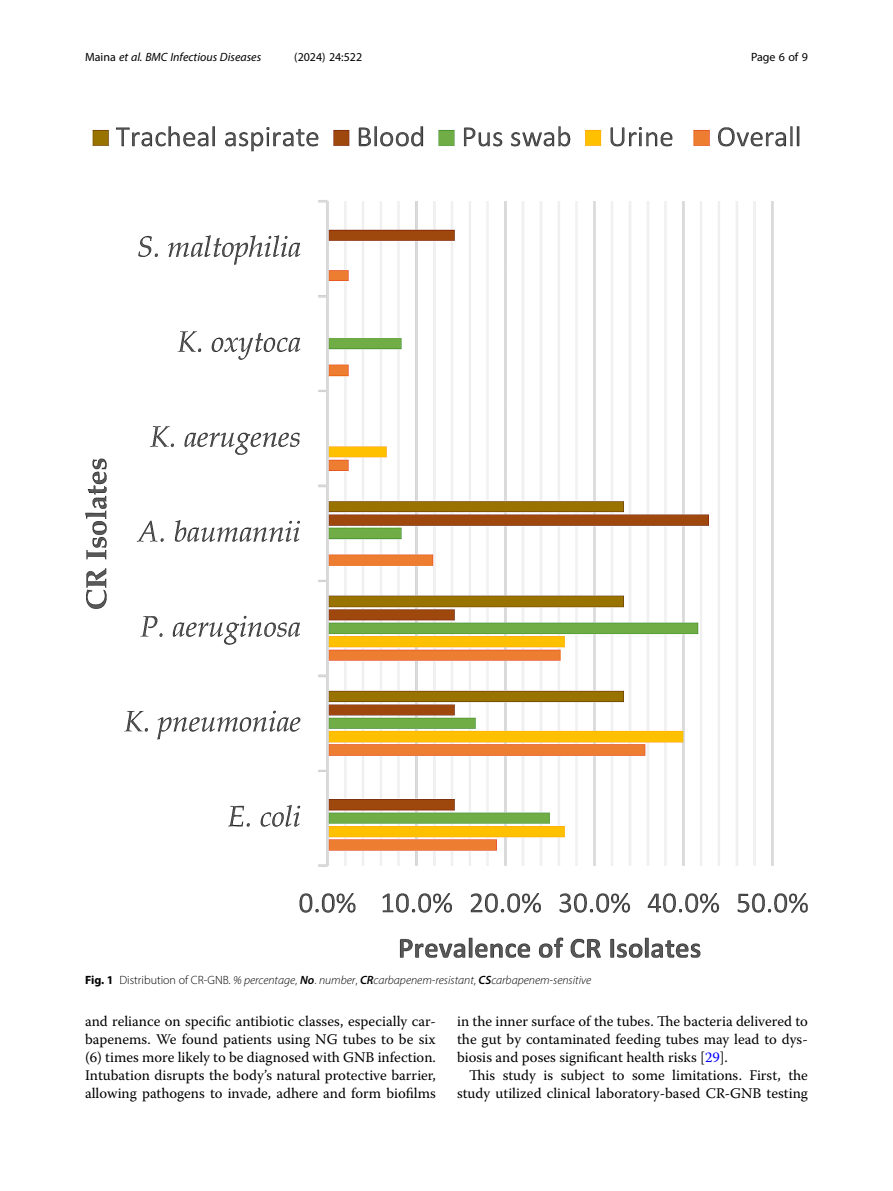
<style>
.page{position:relative;width:893px;height:1191px;background:#fff}
.page>*{position:absolute;margin:0;border:0;box-sizing:border-box;transform-origin:0 0}
.Body_Text_Indent{font:14.7px/18px "Warnock Pro";color:#000;text-align:justify}
.Figure_Caption{font:italic 300 12px "Myriad Pro";color:#000}
.t1{font:italic 12px "Myriad Pro";color:#000}
.t2{font:12px "Myriad Pro";color:#000}
.s1{font-style:normal}
.s2{font-weight:700;font-style:normal}
.s3{font-weight:600}
.s4{color:#00f}
</style>
<div class="page">
<img style="left:85px;top:126px;width:723px;height:831px">
<p class="t1" style="left:85px;top:50px;width:178px"><span class="s1">Maina</span> et al. BMC Infectious Diseases</p>
<p class="t2" style="left:294px;top:50px;width:70px">(2024) 24:522</p>
<p class="t2" style="left:751px;top:50px;width:58px">Page 6 of 9</p>
<p class="Figure_Caption" style="left:85px;top:973px;width:508px"><span class="s2">Fig. 1</span> <span class="s1">Distribution of CR-GNB.</span> % percentage<span class="s1">,</span> <span class="s3">No</span><span class="s1">.</span> number<span class="s1">,</span> <span class="s3">CR</span>carbapenem-resistant<span class="s1">,</span> <span class="s3">CS</span>carbapenem-sensitive</p>
<p class="Body_Text_Indent" style="left:85px;top:1012px;width:352px">and reliance on specific antibiotic classes, especially car&shy;bapenems. We found patients using NG tubes to be six (6) times more likely to be diagnosed with GNB infection.<br>Intubation disrupts the body’s natural protective barrier, allowing pathogens to invade, adhere and form biofilms</p>
<p class="Body_Text_Indent" style="left:457px;top:1012px;width:352px">in the inner surface of the tubes. The bacteria delivered to the gut by contaminated feeding tubes may lead to dys&shy;biosis and poses significant health risks [<span class="s4">29</span>].</p>
<p class="Body_Text_Indent" style="left:457px;top:1066px;width:352px;text-align:right">This study is subject to some limitations. First, the study utilized clinical laboratory-based CR-GNB testing</p>
</div>
